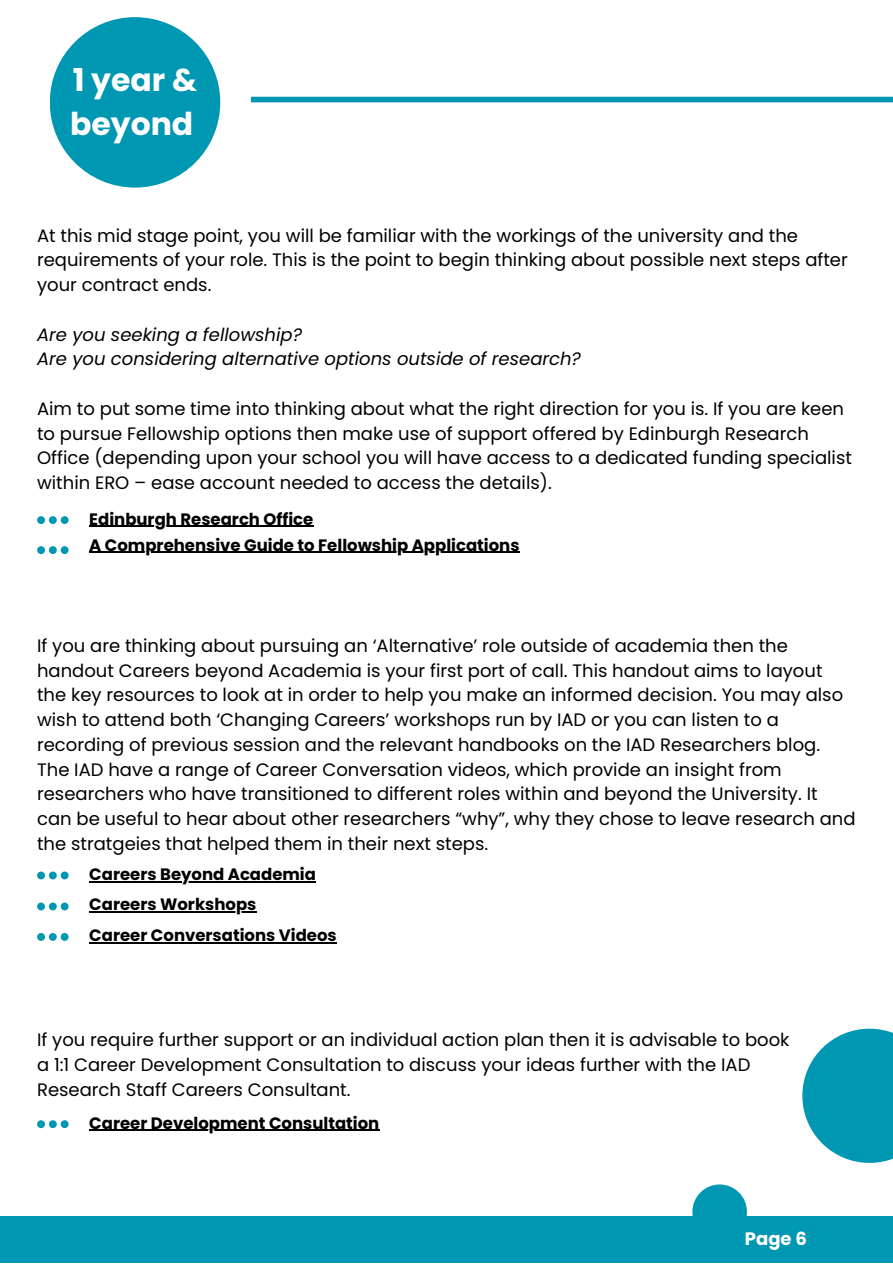
<style>
.page{position:relative;width:893px;height:1264px;background:#fff}
.page>*{position:absolute;margin:0;border:0;box-sizing:border-box;transform-origin:0 0}
.t1{font:700 31.5px/43.8px "Poppins";color:#fff}
.t2{font:18px/24.8px "Poppins";color:#000}
.t3{font:italic 18px/24.8px "Poppins";color:#000}
.t4{font:700 18px "Poppins";color:#fff}
.t5{font:700 16.5px/30.8px "Poppins";color:#000}
</style>
<div class="page">
<div style="left:251px;top:97px;width:641px;height:5px;background:#0097b2"></div>
<div style="left:0;top:1216px;width:892px;height:46px;background:#0097b2"></div>
<div style="left:50px;top:17px;width:170px;height:170px;background:#0097b2;border-radius:50%"></div>
<div style="left:692px;top:1184px;width:54px;height:54px;background:#0097b2;border-radius:50%"></div>
<svg style="left:802px;top:1028px;width:90px;height:134px"></svg>
<hr style="left:89px;top:526px;width:224px;height:1px;background:#000">
<hr style="left:89px;top:552px;width:430px;height:1px;background:#000">
<svg style="left:37px;top:516px;width:32px;height:8px"></svg>
<svg style="left:37px;top:546px;width:32px;height:8px"></svg>
<hr style="left:89px;top:881px;width:227px;height:1px;background:#000">
<hr style="left:89px;top:911px;width:167px;height:1px;background:#000">
<hr style="left:89px;top:942px;width:248px;height:1px;background:#000">
<svg style="left:37px;top:871px;width:32px;height:8px"></svg>
<svg style="left:37px;top:902px;width:32px;height:8px"></svg>
<svg style="left:37px;top:933px;width:32px;height:7px"></svg>
<hr style="left:89px;top:1129px;width:290px;height:1px;background:#000">
<svg style="left:37px;top:1120px;width:32px;height:8px"></svg>
<h1 class="t1" style="left:70px;top:58px;width:129px">1 year &amp; beyond</h1>
<p class="t2" style="left:37px;top:223px;width:812px">At this mid stage point, you will be familiar with the workings of the university and the requirements of your role. This is the point to begin thinking about possible next steps after your contract ends.</p>
<p class="t3" style="left:37px;top:322px;width:545px">Are you seeking a fellowship?<br>Are you considering alternative options outside of research?</p>
<p class="t2" style="left:37px;top:396px;width:816px">Aim to put some time into thinking about what the right direction for you is. If you are keen to pursue Fellowship options then make use of support offered by Edinburgh Research Office (depending upon your school you will have access to a dedicated funding specialist within ERO – ease account needed to access the details).</p>
<p class="t5" style="left:89px;top:506px;width:432px;line-height:26.1px">Edinburgh Research Office<br>A Comprehensive Guide to Fellowship Applications</p>
<p class="t2" style="left:37px;top:633px;width:820px">If you are thinking about pursuing an ‘Alternative’ role outside of academia then the handout Careers beyond Academia is your first port of call. This handout aims to layout the key resources to look at in order to help you make an informed decision. You may also wish to attend both ‘Changing Careers’ workshops run by IAD or you can listen to a recording of previous session and the relevant handbooks on the IAD Researchers blog.<br>The IAD have a range of Career Conversation videos, which provide an insight from researchers who have transitioned to different roles within and beyond the University. It can be useful to hear about other researchers “why”, why they chose to leave research and the stratgeies that helped them in their next steps.</p>
<p class="t5" style="left:89px;top:858px;width:249px">Careers Beyond Academia<br>Careers Workshops<br>Career Conversations Videos</p>
<p class="t2" style="left:37px;top:1027px;width:753px">If you require further support or an individual action plan then it is advisable to book a 1:1 Career Development Consultation to discuss your ideas further with the IAD<br>Research Staff Careers Consultant.</p>
<p class="t5" style="left:89px;top:1107px;width:291px">Career Development Consultation</p>
<p class="t4" style="left:744px;top:1225px;width:63px">Page 6</p>
</div>
